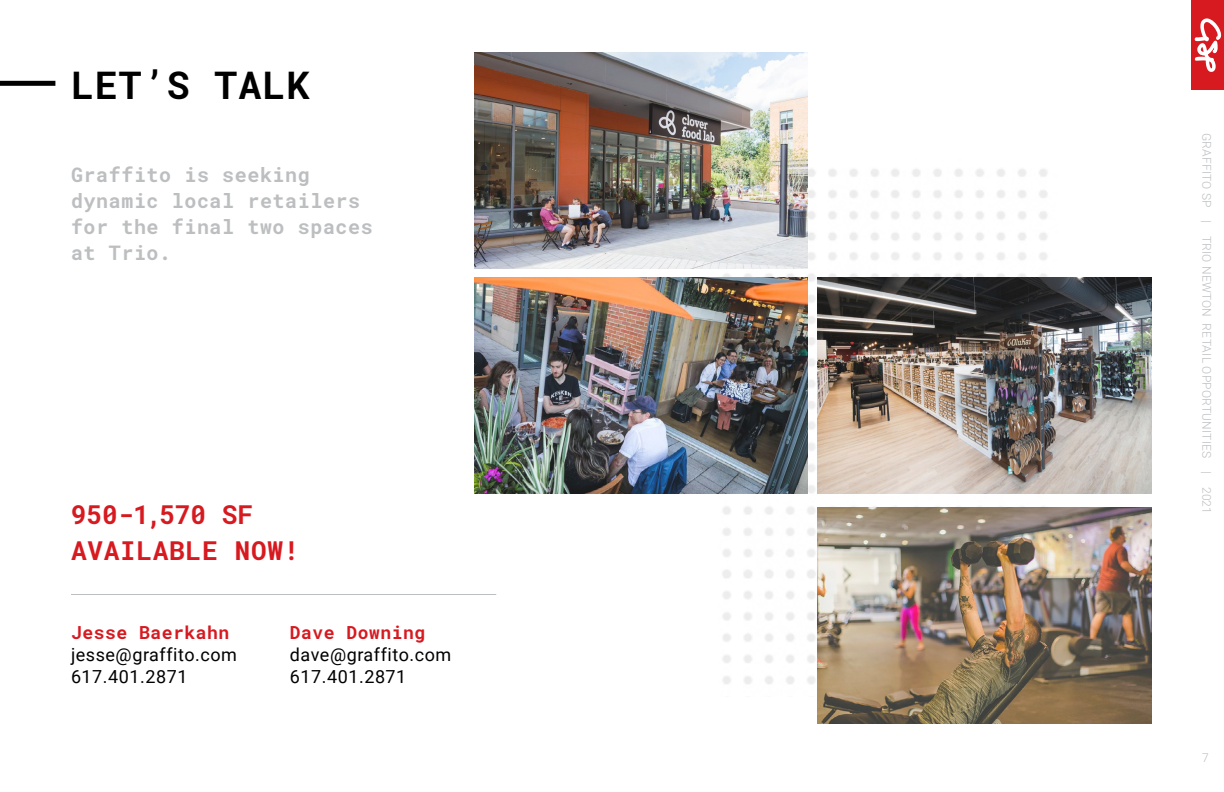
<style>
.page{position:relative;width:1224px;height:792px;background:#fff}
.page>*{position:absolute;margin:0;border:0;box-sizing:border-box;transform-origin:0 0}
.t1{font:700 38px "Roboto Mono";letter-spacing:.03em;color:#000}
.t2{font:700 26px/36px "Roboto Mono";letter-spacing:.03em;color:#d71920}
.t3{font:700 20px/26px "Roboto Mono";letter-spacing:.03em;color:#bcbec0}
.t4{font:18px "Roboto";letter-spacing:.03em;color:#000}
.t5{font:700 18px "Roboto Mono";letter-spacing:.03em;color:#d71920}
.t6{font:300 12px "Roboto";letter-spacing:.02em;color:#bcbec0}
</style>
<div class="page">
<img style="left:474px;top:169px;width:638px;height:527px">
<div style="left:1192px;top:0;width:32px;height:90px;background:#d71920"></div>
<svg style="left:1194px;top:18px;width:28px;height:54px"></svg>
<img style="left:818px;top:507px;width:333px;height:216px">
<img style="left:818px;top:278px;width:333px;height:216px">
<img style="left:474px;top:278px;width:334px;height:216px">
<img style="left:474px;top:53px;width:334px;height:216px">
<div style="left:0;top:81px;width:55px;height:5px;background:#000"></div>
<hr style="left:71px;top:594px;width:425px;height:1px;background:#bcbec0">
<p class="t1" style="left:71px;top:59px;width:240px">LET’S TALK</p>
<p class="t3" style="left:71px;top:161px;width:303px">Graffito is seeking dynamic local retailers for the final two spaces at Trio.</p>
<p class="t2" style="left:71px;top:495px;width:230px">950-1,570 SF<br>AVAILABLE NOW!</p>
<p class="t5" style="left:71px;top:620px;width:160px">Jesse Baerkahn</p>
<p class="t4" style="left:71px;top:642px;width:167px">jesse@graffito.com</p>
<p class="t4" style="left:71px;top:664px;width:118px">617.401.2871</p>
<p class="t5" style="left:290px;top:620px;width:137px">Dave Downing</p>
<p class="t4" style="left:290px;top:642px;width:163px">dave@graffito.com</p>
<p class="t4" style="left:290px;top:664px;width:118px">617.401.2871</p>
<p class="t6" style="left:1215px;top:133px;width:383px;rotate:90deg">GRAFFITO SP | TRIO NEWTON RETAIL OPPORTUNITIES | 2021</p>
<p class="t6" style="left:1202px;top:749px;width:8px">7</p>
</div>
